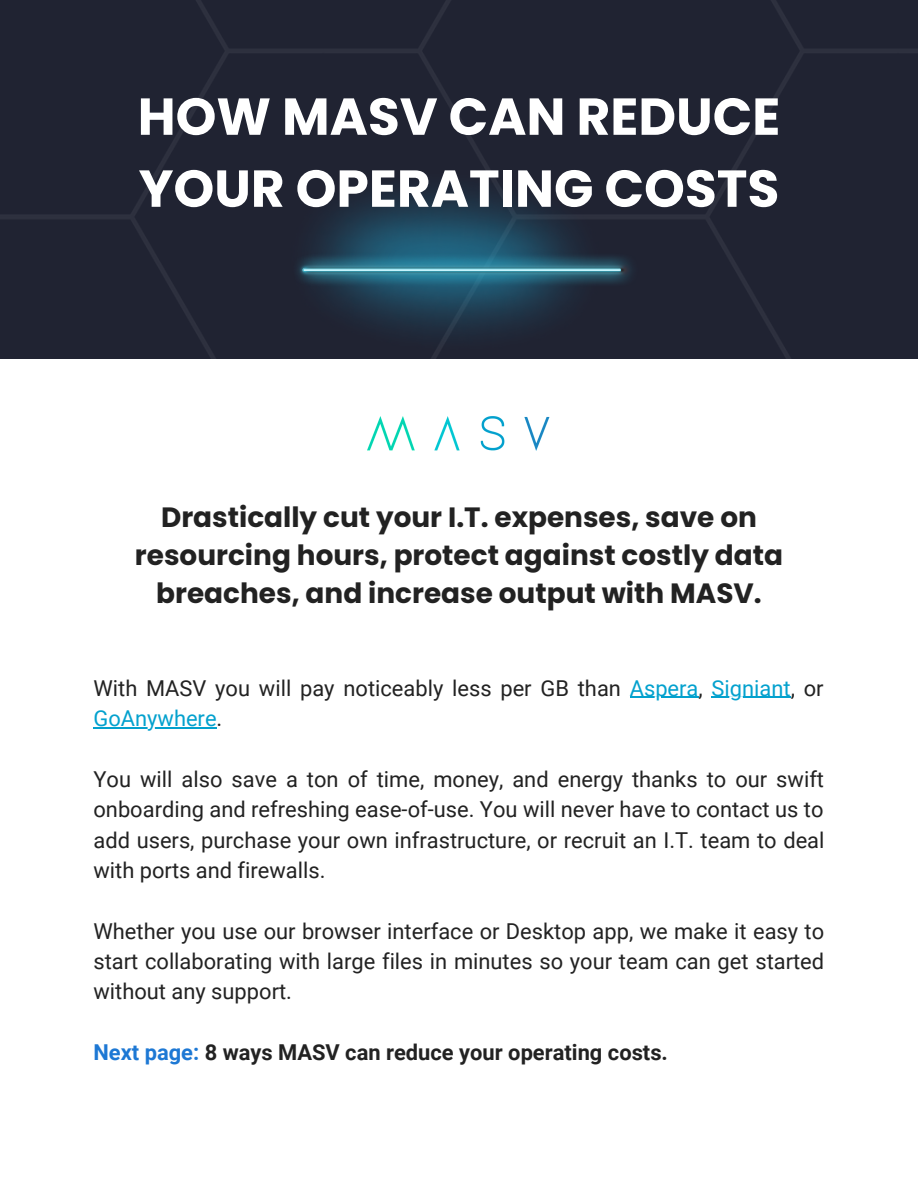
<style>
.page{position:relative;width:918px;height:1188px;background:#fff}
.page>*{position:absolute;margin:0;border:0;box-sizing:border-box;transform-origin:0 0}
.t1{font:700 51.9px/72px "Poppins";color:#fff}
.t2{font:700 27.9px/38.2px "Poppins";color:#222;text-align:center}
.t3{font:21.9px/30.3px "Roboto";color:#222;text-align:justify}
.t4{font:700 21.9px "Roboto";color:#222}
.s1{color:#03a1ce}
.s2{color:#1d78d4}
</style>
<div class="page">
<div style="left:0;top:0;width:918px;height:359px;background:#202332"></div>
<img style="left:278px;top:154px;width:338px;height:205px">
<img style="left:292px;top:253px;width:349px;height:35px">
<hr style="left:630px;top:697px;width:69px;height:1px;background:#03a1ce">
<hr style="left:712px;top:697px;width:79px;height:1px;background:#03a1ce">
<hr style="left:93px;top:727px;width:124px;height:1px;background:#03a1ce">
<img style="left:368px;top:417px;width:182px;height:34px">
<p class="t1" style="left:138px;top:81px;width:644px">HOW MASV CAN REDUCE<br>YOUR OPERATING COSTS</p>
<p class="t2" style="left:135px;top:498px;width:650px">Drastically cut your I.T. expenses, save on resourcing hours, protect against costly data breaches, and increase output with MASV.</p>
<p class="t3" style="left:93px;top:673px;width:732px">With MASV you will pay noticeably less per GB than <span class="s1">Aspera</span>, <span class="s1">Signiant</span>, or<br><span class="s1">GoAnywhere</span>.</p>
<p class="t3" style="left:93px;top:764px;width:733px">You will also save a ton of time, money, and energy thanks to our swift onboarding and refreshing ease-of-use. You will never have to contact us to add users, purchase your own infrastructure, or recruit an I.T. team to deal with ports and firewalls.</p>
<p class="t3" style="left:93px;top:916px;width:732px">Whether you use our browser interface or Desktop app, we make it easy to start collaborating with large files in minutes so your team can get started without any support.</p>
<p class="t4" style="left:93px;top:1040px;width:576px"><span class="s2">Next page:</span> 8 ways MASV can reduce your operating costs.</p>
</div>
